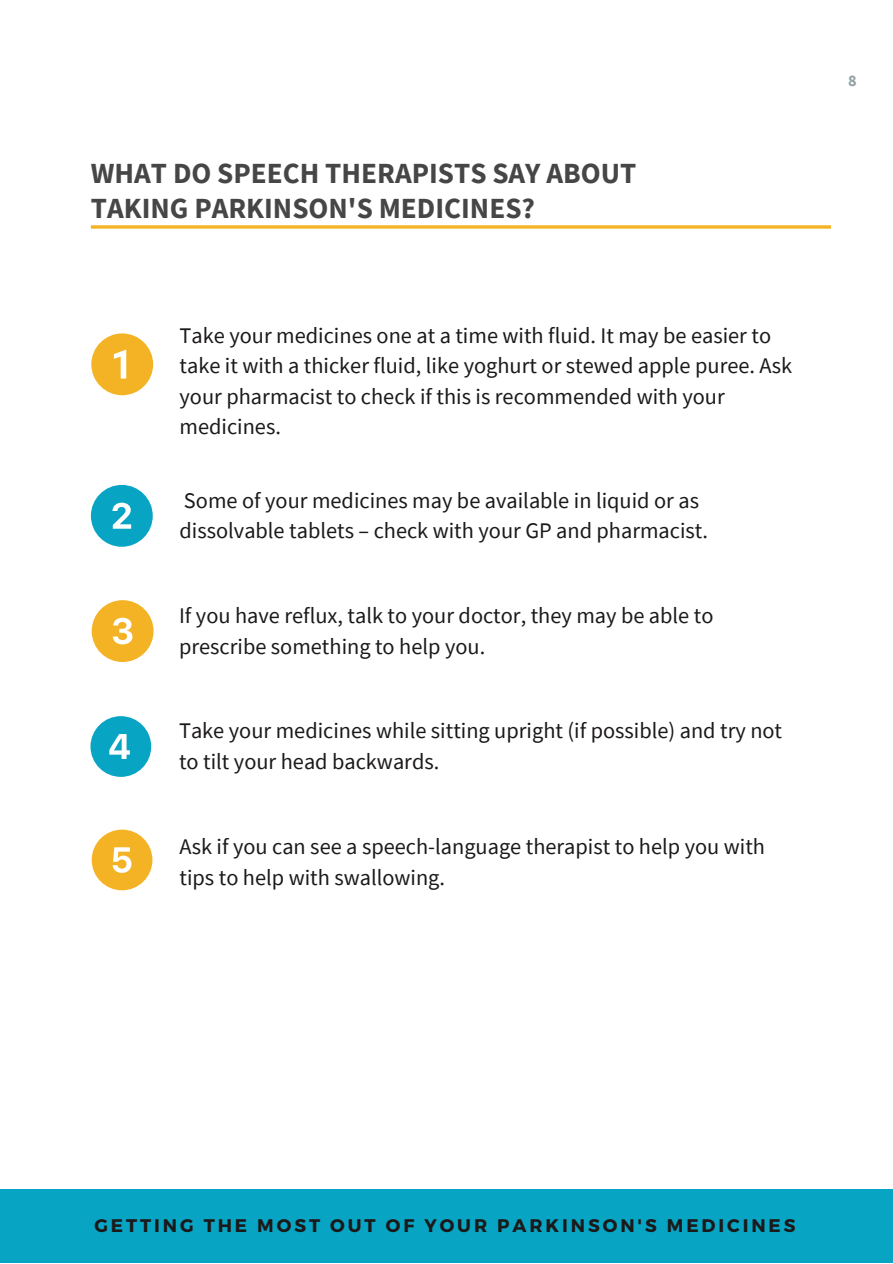
<style>
.page{position:relative;width:893px;height:1264px;background:#fff}
.page>*{position:absolute;margin:0;border:0;box-sizing:border-box;transform-origin:0 0}
.t1{font:700 29.1px/35px "Source Sans Pro";color:#464646}
.t2{font:22.35px/30.8px "Source Sans Pro";color:#1c191a}
.t3{font:700 18.15px "Montserrat";letter-spacing:.16em;color:#1c191a}
.t4{font:700 16.2px "Source Sans Pro";color:#91a1a4}
</style>
<div class="page">
<svg style="left:91px;top:333px;width:62px;height:62px"></svg>
<svg style="left:91px;top:485px;width:62px;height:62px"></svg>
<svg style="left:92px;top:600px;width:61px;height:62px"></svg>
<svg style="left:90px;top:716px;width:61px;height:61px"></svg>
<svg style="left:92px;top:829px;width:60px;height:61px"></svg>
<div style="left:0;top:1189px;width:892px;height:73px;background:#07a5c3"></div>
<svg style="left:91px;top:225px;width:739px;height:4px;background:#f5be45"></svg>
<h1 class="t1" style="left:91px;top:155px;width:547px">WHAT DO SPEECH THERAPISTS SAY ABOUT<br>TAKING PARKINSON'S MEDICINES?</h1>
<p class="t2" style="left:179px;top:320px;width:614px;line-height:30.3px">Take your medicines one at a time with fluid. It may be easier to take it with a thicker fluid, like yoghurt or stewed apple puree. Ask your pharmacist to check if this is recommended with your medicines.</p>
<p class="t2" style="left:179px;top:484px;width:530px">Some of your medicines may be available in liquid or as dissolvable tablets – check with your GP and pharmacist.</p>
<p class="t2" style="left:179px;top:599px;width:536px">If you have reflux, talk to your doctor, they may be able to prescribe something to help you.</p>
<p class="t2" style="left:179px;top:715px;width:604px">Take your medicines while sitting upright (if possible) and try not to tilt your head backwards.</p>
<p class="t2" style="left:179px;top:830px;width:587px">Ask if you can see a speech-language therapist to help you with tips to help with swallowing.</p>
<p class="t4" style="left:848px;top:70px;width:10px">8</p>
<p class="t3" style="left:94px;top:1213px;width:702px">GETTING THE MOST OUT OF YOUR PARKINSON'S MEDICINES</p>
</div>
